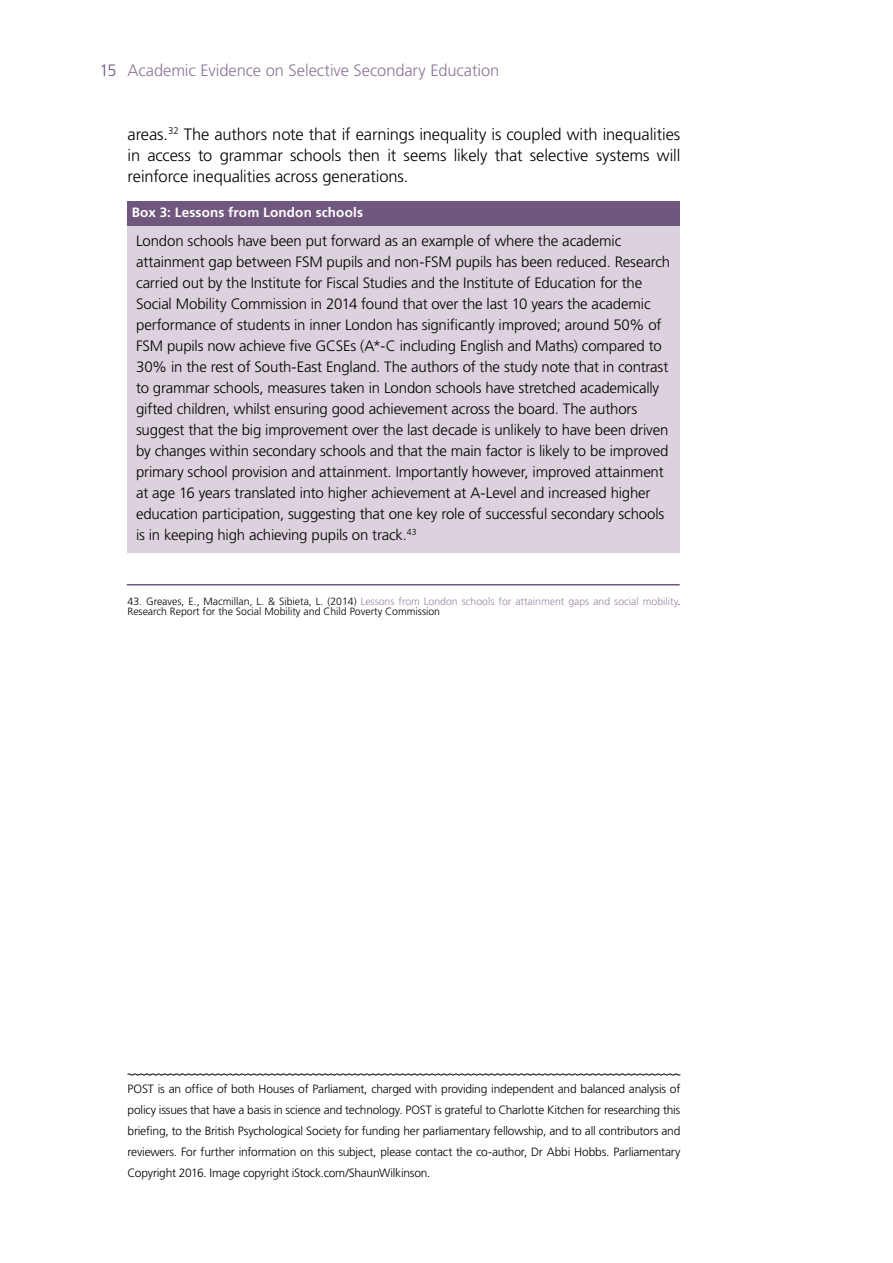
<style>
.page{position:relative;width:893px;height:1263px;background:#fff}
.page>*{position:absolute;margin:0;border:0;box-sizing:border-box;transform-origin:0 0}
.t1{font:300 16.5px/21px "Frutiger LT Std";letter-spacing:-.005em;color:#000;text-align:justify}
.t2{font:300 16.5px "Frutiger LT Std";letter-spacing:-.005em;color:#8c7696}
.t3{font:300 15px/21px "Frutiger LT Std";letter-spacing:-.01em;color:#000}
.t4{font:700 13.5px "Frutiger LT Std";letter-spacing:.01em;color:#fff}
.t5{font:300 12px/21px "Frutiger LT Std";letter-spacing:-.02em;color:#000;text-align:justify}
.t6{font:300 10.5px/10.5px "Frutiger LT Std";color:#000}
.s1{color:#70577d}
.s2{color:#9a86a2}
</style>
<div class="page">
<div style="left:128px;top:205px;width:552px;height:348px;background:#dcd2dd"></div>
<div style="left:128px;top:201px;width:552px;height:24px;background:#70577d"></div>
<hr style="left:127px;top:584px;width:553px;height:1px;background:#70577d">
<svg style="left:127px;top:1073px;width:554px;height:3px"></svg>
<p class="t2" style="left:99px;top:64px;width:401px"><span class="s1">15</span> Academic Evidence on Selective Secondary Education</p>
<p class="t1" style="left:128px;top:125px;width:554px">areas.<sup>32</sup> The authors note that if earnings inequality is coupled with inequalities in access to grammar schools then it seems likely that selective systems will reinforce inequalities across generations.</p>
<p class="t4" style="left:132px;top:207px;width:233px">Box 3: Lessons from London schools</p>
<p class="t3" style="left:136px;top:231px;width:536px">London schools have been put forward as an example of where the academic attainment gap between FSM pupils and non-FSM pupils has been reduced. Research carried out by the Institute for Fiscal Studies and the Institute of Education for the Social Mobility Commission in 2014 found that over the last 10 years the academic performance of students in inner London has significantly improved; around 50% of FSM pupils now achieve five GCSEs (A*-C including English and Maths) compared to 30% in the rest of South-East England. The authors of the study note that in contrast to grammar schools, measures taken in London schools have stretched academically gifted children, whilst ensuring good achievement across the board. The authors suggest that the big improvement over the last decade is unlikely to have been driven by changes within secondary schools and that the main factor is likely to be improved primary school provision and attainment. Importantly however, improved attainment at age 16 years translated into higher achievement at A-Level and increased higher education participation, suggesting that one key role of successful secondary schools is in keeping high achieving pupils on track.<sup>43</sup></p>
<p class="t6" style="left:128px;top:596px;width:554px">43. Greaves, E., Macmillan, L. &amp; Sibieta, L. (2014) <span class="s2">Lessons from London schools for attainment gaps and social mobility</span>.<br>Research Report for the Social Mobility and Child Poverty Commission</p>
<p class="t5" style="left:128px;top:1079px;width:554px">POST is an office of both Houses of Parliament, charged with providing independent and balanced analysis of policy issues that have a basis in science and technology. POST is grateful to Charlotte Kitchen for researching this briefing, to the British Psychological Society for funding her parliamentary fellowship, and to all contributors and reviewers. For further information on this subject, please contact the co-author, Dr Abbi Hobbs. Parliamentary Copyright 2016. Image copyright iStock.com/ShaunWilkinson.</p>
</div>
